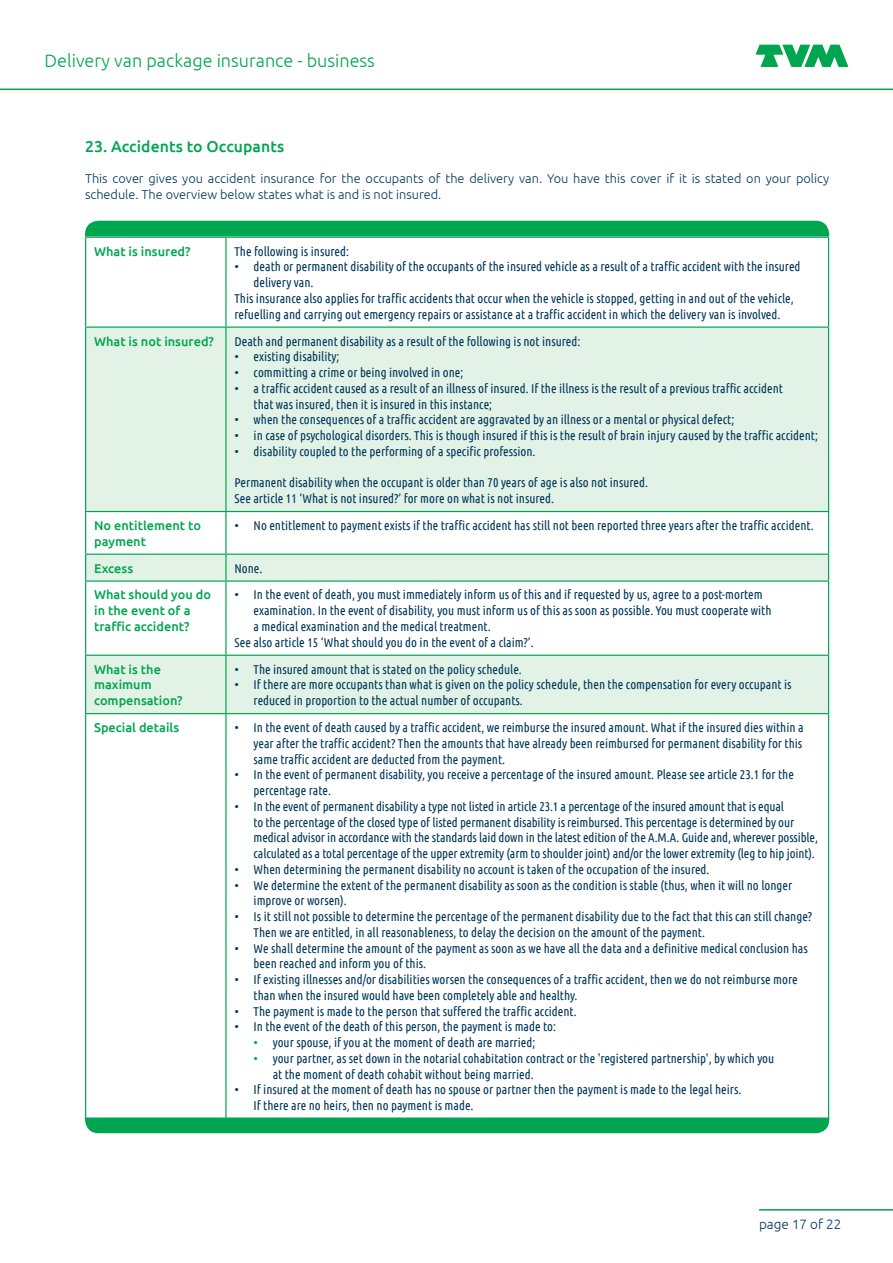
<style>
.page{position:relative;width:893px;height:1263px;background:#fff}
.page>*{position:absolute;margin:0;border:0;box-sizing:border-box;transform-origin:0 0}
.t1{font:300 18px "Ubuntu";color:#00a54f}
.Bodykop_gr_10_5pt{font:500 15.75px "Ubuntu";letter-spacing:.005em;color:#00a54f}
.t2{font:300 13.5px "Ubuntu";color:#01385b}
.Body_tabel{font:12.75px/15.8px "Ubuntu Condensed";color:#01385b}
.Body{font:300 12.75px/15.8px "Ubuntu";color:#01385b}
.Body-2{font:500 12.75px/15.8px "Ubuntu";color:#00a54f}
.s1{font-family:"Ubuntu";font-weight:300}
.s2{font-family:"Ubuntu";font-weight:300;color:#00a54f}
</style>
<div class="page">
<svg style="left:756px;top:45px;width:92px;height:22px"></svg>
<hr style="left:0;top:89px;width:893px;height:1px;background:#00a54f">
<hr style="left:759px;top:1209px;width:134px;height:1px;background:#00a54f">
<svg style="left:86px;top:328px;width:742px;height:385px;fill:#e3f2e7"></svg>
<hr style="left:85px;top:237px;width:141px;height:1px;background:#00a54f">
<hr style="left:85px;top:238px;width:1px;height:88px;background:#00a54f">
<hr style="left:226px;top:237px;width:603px;height:1px;background:#00a54f">
<hr style="left:225px;top:238px;width:2px;height:88px;background:#00a54f">
<hr style="left:828px;top:238px;width:1px;height:88px;background:#00a54f">
<hr style="left:85px;top:326px;width:141px;height:2px;background:#00a54f">
<hr style="left:85px;top:328px;width:1px;height:183px;background:#00a54f">
<hr style="left:226px;top:326px;width:603px;height:2px;background:#00a54f">
<hr style="left:225px;top:328px;width:2px;height:183px;background:#00a54f">
<hr style="left:828px;top:328px;width:1px;height:183px;background:#00a54f">
<hr style="left:85px;top:511px;width:141px;height:1px;background:#00a54f">
<hr style="left:85px;top:512px;width:1px;height:42px;background:#00a54f">
<hr style="left:226px;top:511px;width:603px;height:1px;background:#00a54f">
<hr style="left:225px;top:512px;width:2px;height:42px;background:#00a54f">
<hr style="left:828px;top:512px;width:1px;height:42px;background:#00a54f">
<hr style="left:85px;top:554px;width:141px;height:1px;background:#00a54f">
<svg style="left:85px;top:555px;width:1px;height:25px"></svg>
<hr style="left:226px;top:554px;width:603px;height:1px;background:#00a54f">
<hr style="left:225px;top:555px;width:2px;height:25px;background:#00a54f">
<svg style="left:828px;top:555px;width:1px;height:25px"></svg>
<hr style="left:85px;top:580px;width:141px;height:2px;background:#00a54f">
<hr style="left:85px;top:582px;width:1px;height:73px;background:#00a54f">
<hr style="left:226px;top:580px;width:603px;height:2px;background:#00a54f">
<hr style="left:225px;top:582px;width:2px;height:73px;background:#00a54f">
<hr style="left:828px;top:582px;width:1px;height:73px;background:#00a54f">
<hr style="left:85px;top:655px;width:141px;height:1px;background:#00a54f">
<hr style="left:85px;top:656px;width:1px;height:57px;background:#00a54f">
<hr style="left:226px;top:655px;width:603px;height:1px;background:#00a54f">
<hr style="left:225px;top:656px;width:2px;height:57px;background:#00a54f">
<hr style="left:828px;top:656px;width:1px;height:57px;background:#00a54f">
<hr style="left:85px;top:713px;width:141px;height:1px;background:#00a54f">
<hr style="left:85px;top:714px;width:1px;height:404px;background:#00a54f">
<hr style="left:226px;top:713px;width:603px;height:1px;background:#00a54f">
<hr style="left:225px;top:714px;width:2px;height:404px;background:#00a54f">
<hr style="left:828px;top:714px;width:1px;height:404px;background:#00a54f">
<div style="left:85px;top:221px;width:744px;height:15px;background:#00a54f"></div>
<div style="left:85px;top:1117px;width:744px;height:16px;background:#00a54f"></div>
<h1 class="t1" style="left:45px;top:50px;width:332px">Delivery van package insurance - business</h1>
<p class="Bodykop_gr_10_5pt" style="left:85px;top:136px;width:201px">23. Accidents to Occupants</p>
<p class="Body" style="left:85px;top:171px;width:746px">This cover gives you accident insurance for the occupants of the delivery van. You have this cover if it is stated on your policy schedule. The overview below states what is and is not insured.</p>
<p class="Body-2" style="left:94px;top:243px;width:98px">What is insured?</p>
<p class="Body_tabel" style="left:234px;top:243px;width:116px">The following is insured:</p>
<p class="Body_tabel" style="left:254px;top:258px;width:548px;text-indent:-19px"><span class="s1">•</span> death or permanent disability of the occupants of the insured vehicle as a result of a traffic accident with the insured delivery van.</p>
<p class="Body_tabel" style="left:234px;top:290px;width:561px">This insurance also applies for traffic accidents that occur when the vehicle is stopped, getting in and out of the vehicle, refuelling and carrying out emergency repairs or assistance at a traffic accident in which the delivery van is involved.</p>
<p class="Body-2" style="left:94px;top:333px;width:121px">What is not insured?</p>
<p class="Body_tabel" style="left:234px;top:333px;width:347px">Death and permanent disability as a result of the following is not insured:</p>
<p class="Body_tabel" style="left:234px;top:348px;width:107px"><span class="s1">•</span> existing disability;</p>
<p class="Body_tabel" style="left:234px;top:364px;width:230px"><span class="s1">•</span> committing a crime or being involved in one;</p>
<p class="Body_tabel" style="left:254px;top:380px;width:531px;text-indent:-19px"><span class="s1">•</span> a traffic accident caused as a result of an illness of insured. If the illness is the result of a previous traffic accident that was insured, then it is insured in this instance;</p>
<p class="Body_tabel" style="left:234px;top:411px;width:501px"><span class="s1">•</span> when the consequences of a traffic accident are aggravated by an illness or a mental or physical defect;</p>
<p class="Body_tabel" style="left:234px;top:427px;width:585px"><span class="s1">•</span> in case of psychological disorders. This is though insured if this is the result of brain injury caused by the traffic accident;</p>
<p class="Body_tabel" style="left:234px;top:443px;width:303px"><span class="s1">•</span> disability coupled to the performing of a specific profession.</p>
<p class="Body_tabel" style="left:234px;top:474px;width:415px">Permanent disability when the occupant is older than 70 years of age is also not insured.</p>
<p class="Body_tabel" style="left:234px;top:490px;width:321px">See article 11 ‘What is not insured?’ for more on what is not insured.</p>
<p class="Body-2" style="left:94px;top:517px;width:108px">No entitlement to payment</p>
<p class="Body_tabel" style="left:234px;top:517px;width:581px"><span class="s1">•</span> No entitlement to payment exists if the traffic accident has still not been reported three years after the traffic accident.</p>
<p class="Body-2" style="left:94px;top:560px;width:41px">Excess</p>
<p class="Body_tabel" style="left:234px;top:560px;width:29px">None.</p>
<p class="Body-2" style="left:94px;top:587px;width:119px">What should you do in the event of a traffic accident?</p>
<p class="Body_tabel" style="left:254px;top:587px;width:519px;text-indent:-19px"><span class="s1">•</span> In the event of death, you must immediately inform us of this and if requested by us, agree to a post-mortem examination. In the event of disability, you must inform us of this as soon as possible. You must cooperate with a medical examination and the medical treatment.</p>
<p class="Body_tabel" style="left:234px;top:634px;width:301px">See also article 15 ‘What should you do in the event of a claim?’.</p>
<p class="Body-2" style="left:94px;top:661px;width:90px">What is the maximum compensation?</p>
<p class="Body_tabel" style="left:234px;top:661px;width:289px"><span class="s1">•</span> The insured amount that is stated on the policy schedule.</p>
<p class="Body_tabel" style="left:254px;top:676px;width:539px;text-indent:-19px"><span class="s1">•</span> If there are more occupants than what is given on the policy schedule, then the compensation for every occupant is reduced in proportion to the actual number of occupants.</p>
<p class="Body-2" style="left:94px;top:719px;width:87px">Special details</p>
<p class="Body_tabel" style="left:254px;top:719px;width:551px;text-align:justify;text-indent:-19px"><span class="s1">•</span> In the event of death caused by a traffic accident, we reimburse the insured amount. What if the insured dies within a year after the traffic accident? Then the amounts that have already been reimbursed for permanent disability for this same traffic accident are deducted from the payment.</p>
<p class="Body_tabel" style="left:254px;top:766px;width:542px;text-indent:-19px"><span class="s1">•</span> In the event of permanent disability, you receive a percentage of the insured amount. Please see article 23.1 for the percentage rate.</p>
<p class="Body_tabel" style="left:254px;top:798px;width:566px;text-indent:-19px"><span class="s1">•</span> In the event of permanent disability a type not listed in article 23.1 a percentage of the insured amount that is equal<br>to the percentage of the closed type of listed permanent disability is reimbursed. This percentage is determined by our medical advisor in accordance with the standards laid down in the latest edition of the A.M.A. Guide and, wherever possible, calculated as a total percentage of the upper extremity (arm to shoulder joint) and/or the lower extremity (leg to hip joint).</p>
<p class="Body_tabel" style="left:234px;top:861px;width:477px"><span class="s1">•</span> When determining the permanent disability no account is taken of the occupation of the insured.</p>
<p class="Body_tabel" style="left:254px;top:877px;width:540px;text-indent:-19px"><span class="s1">•</span> We determine the extent of the permanent disability as soon as the condition is stable (thus, when it will no longer improve or worsen).</p>
<p class="Body_tabel" style="left:254px;top:908px;width:560px;text-indent:-19px"><span class="s1">•</span> Is it still not possible to determine the percentage of the permanent disability due to the fact that this can still change?<br>Then we are entitled, in all reasonableness, to delay the decision on the amount of the payment.</p>
<p class="Body_tabel" style="left:254px;top:940px;width:556px;text-indent:-19px"><span class="s1">•</span> We shall determine the amount of the payment as soon as we have all the data and a definitive medical conclusion has been reached and inform you of this.</p>
<p class="Body_tabel" style="left:254px;top:971px;width:545px;text-indent:-19px"><span class="s1">•</span> If existing illnesses and/or disabilities worsen the consequences of a traffic accident, then we do not reimburse more than when the insured would have been completely able and healthy.</p>
<p class="Body_tabel" style="left:234px;top:1003px;width:344px"><span class="s1">•</span> The payment is made to the person that suffered the traffic accident.</p>
<p class="Body_tabel" style="left:234px;top:1018px;width:323px"><span class="s1">•</span> In the event of the death of this person, the payment is made to:</p>
<p class="Body_tabel" style="left:254px;top:1034px;width:283px"><span class="s2">•</span> your spouse, if you at the moment of death are married;</p>
<p class="Body_tabel" style="left:273px;top:1050px;width:503px;text-indent:-19px"><span class="s2">•</span> your partner, as set down in the notarial cohabitation contract or the 'registered partnership', by which you at the moment of death cohabit without being married.</p>
<p class="Body_tabel" style="left:254px;top:1081px;width:489px;text-indent:-19px"><span class="s1">•</span> If insured at the moment of death has no spouse or partner then the payment is made to the legal heirs.<br>If there are no heirs, then no payment is made.</p>
<p class="t2" style="left:759px;top:1216px;width:84px">page 17 of 22</p>
</div>
